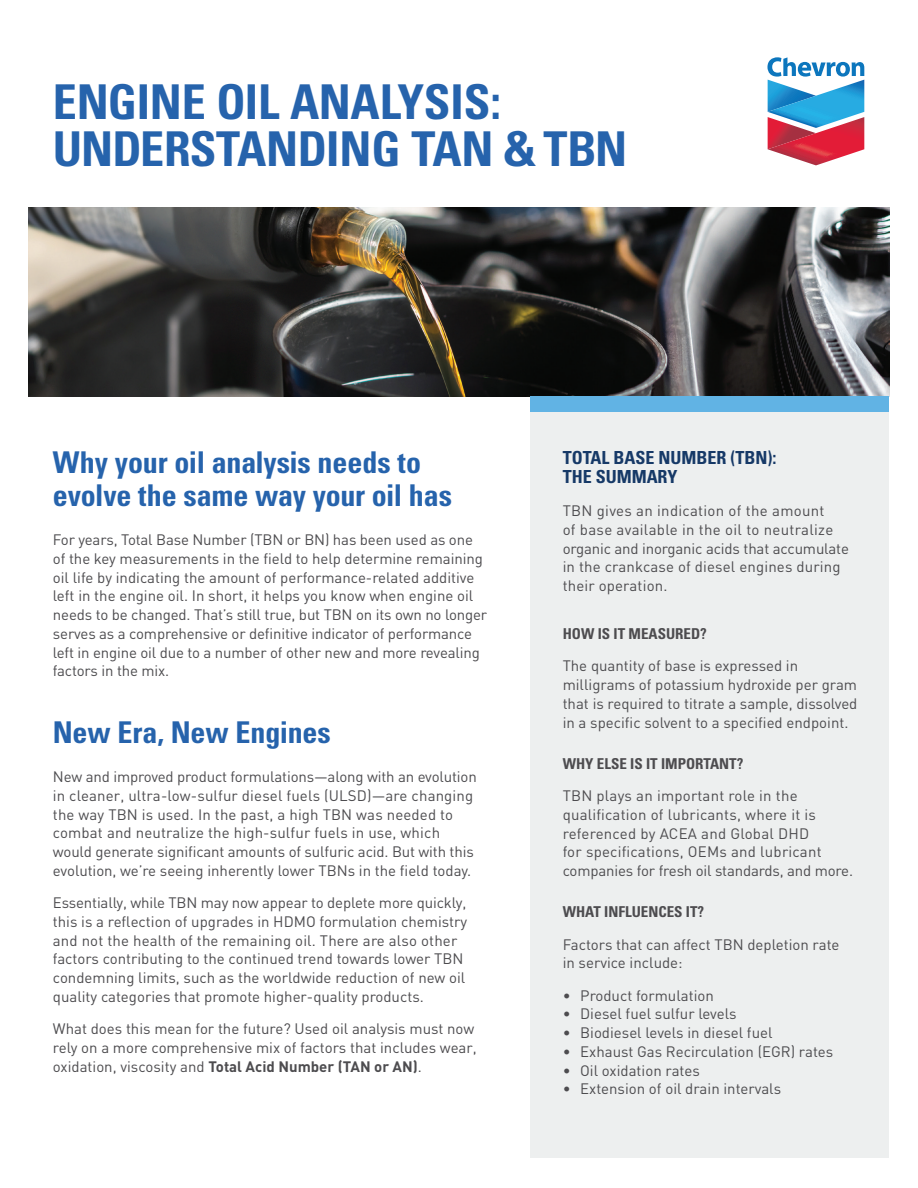
<style>
.page{position:relative;width:918px;height:1188px;background:#fff}
.page>*{position:absolute;margin:0;border:0;box-sizing:border-box;transform-origin:0 0}
.t1{font:700 condensed 48px "Univers";letter-spacing:-.01em;color:#2663ac}
.Heading_1{font:700 condensed 30px/33px "Univers";letter-spacing:-.005em;color:#2663ac}
.Heading_2{font:700 condensed 18px/19.5px "Univers";color:#163967}
.t2{font:15px/18.8px "DIN";color:#4d4c4f}
.Heading_3{font:700 condensed 15px "Univers";color:#4d4c4f}
.s1{font-weight:700}
</style>
<div class="page">
<img style="left:28px;top:207px;width:861px;height:189px">
<div style="left:530px;top:396px;width:359px;height:762px;background:#edefef"></div>
<div style="left:530px;top:396px;width:359px;height:15px;background:#61b3e4"></div>
<svg style="left:767px;top:57px;width:97px;height:108px"></svg>
<p class="t1" style="left:53px;top:73px;width:450px">ENGINE OIL ANALYSIS:</p>
<p class="t1" style="left:53px;top:119px;width:576px">UNDERSTANDING TAN &amp; TBN</p>
<h1 class="Heading_1" style="left:53px;top:446px;width:401px">Why your oil analysis needs to evolve the same way your oil has</h1>
<p class="t2" style="left:53px;top:530px;width:436px">For years, Total Base Number (TBN or BN) has been used as one of the key measurements in the field to help determine remaining oil life by indicating the amount of performance-related additive left in the engine oil. In short, it helps you know when engine oil needs to be changed. That’s still true, but TBN on its own no longer serves as a comprehensive or definitive indicator of performance left in engine oil due to a number of other new and more revealing factors in the mix.</p>
<h1 class="Heading_1" style="left:53px;top:716px;width:279px">New Era, New Engines</h1>
<p class="t2" style="left:53px;top:767px;width:425px">New and improved product formulations—along with an evolution in cleaner, ultra-low-sulfur diesel fuels (ULSD)—are changing the way TBN is used. In the past, a high TBN was needed to combat and neutralize the high-sulfur fuels in use, which would generate significant amounts of sulfuric acid. But with this evolution, we’re seeing inherently lower TBNs in the field today.</p>
<p class="t2" style="left:53px;top:893px;width:416px">Essentially, while TBN may now appear to deplete more quickly, this is a reflection of upgrades in HDMO formulation chemistry and not the health of the remaining oil. There are also other factors contributing to the continued trend towards lower TBN condemning limits, such as the worldwide reduction of new oil quality categories that promote higher-quality products.</p>
<p class="t2" style="left:53px;top:1019px;width:425px">What does this mean for the future? Used oil analysis must now rely on a more comprehensive mix of factors that includes wear, oxidation, viscosity and <span class="s1">Total Acid Number (TAN or AN)</span>.</p>
<h2 class="Heading_2" style="left:563px;top:447px;width:215px">TOTAL BASE NUMBER (TBN):<br>THE SUMMARY</h2>
<p class="t2" style="left:563px;top:501px;width:288px">TBN gives an indication of the amount<br>of base available in the oil to neutralize organic and inorganic acids that accumulate in the crankcase of diesel engines during their operation.</p>
<h3 class="Heading_3" style="left:563px;top:625px;width:146px">HOW IS IT MEASURED?</h3>
<p class="t2" style="left:563px;top:656px;width:296px">The quantity of base is expressed in milligrams of potassium hydroxide per gram that is required to titrate a sample, dissolved in a specific solvent to a specified endpoint.</p>
<h3 class="Heading_3" style="left:563px;top:754px;width:182px">WHY ELSE IS IT IMPORTANT?</h3>
<p class="t2" style="left:563px;top:786px;width:292px">TBN plays an important role in the qualification of lubricants, where it is referenced by ACEA and Global DHD<br>for specifications, OEMs and lubricant companies for fresh oil standards, and more.</p>
<h3 class="Heading_3" style="left:563px;top:903px;width:143px">WHAT INFLUENCES IT?</h3>
<p class="t2" style="left:563px;top:935px;width:278px">Factors that can affect TBN depletion rate in service include:</p>
<p class="t2" style="left:563px;top:986px;width:153px">• Product formulation</p>
<p class="t2" style="left:563px;top:1004px;width:176px">• Diesel fuel sulfur levels</p>
<p class="t2" style="left:563px;top:1023px;width:211px">• Biodiesel levels in diesel fuel</p>
<p class="t2" style="left:563px;top:1042px;width:272px">• Exhaust Gas Recirculation (EGR) rates</p>
<p class="t2" style="left:563px;top:1061px;width:139px">• Oil oxidation rates</p>
<p class="t2" style="left:563px;top:1079px;width:220px">• Extension of oil drain intervals</p>
</div>
